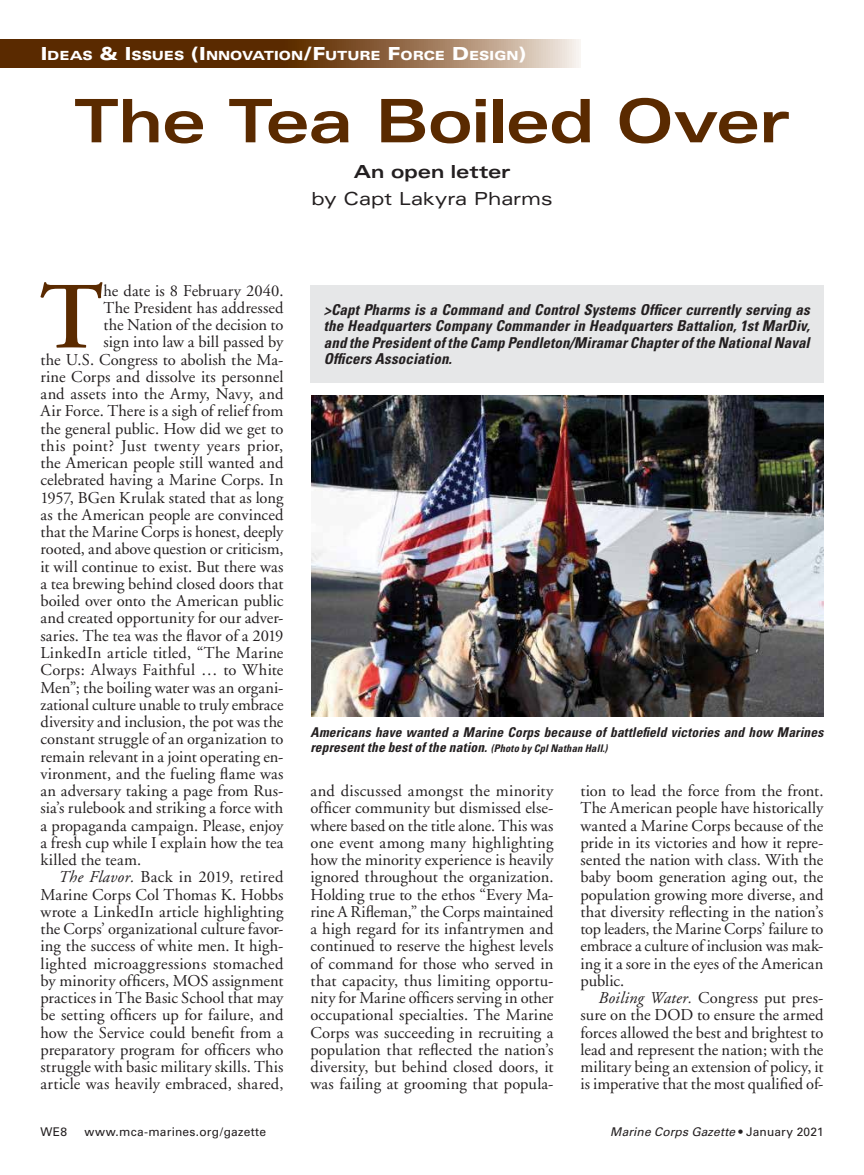
<style>
.page{position:relative;width:864px;height:1175px;background:#fff}
.page>*{position:absolute;margin:0;border:0;box-sizing:border-box;transform-origin:0 0}
.t1{font:600 94.5px "Adobe Garamond";color:#5a2a00}
.t2{font:700 expanded 60px "Univers";letter-spacing:-.015em;color:#5a2a00}
.t3{font:expanded 18px "Univers";letter-spacing:-.005em;color:#231f20}
.t4{font:700 expanded 18px "Univers";letter-spacing:-.005em;color:#231f20}
.t5{font:16.5px/17.2px "Adobe Garamond";letter-spacing:.005em;color:#231f20;text-align:justify}
.t6{font:16.5px "Adobe Garamond";letter-spacing:.025em;color:#231f20}
.t7{font:italic 700 condensed 15px/16.5px "Univers";letter-spacing:.01em;color:#231f20;text-align:justify}
.t8{font:italic 700 condensed 13.5px/15px "Univers";letter-spacing:.01em;color:#231f20}
.t9{font:900 expanded 12.6px "Univers";letter-spacing:-.005em;color:#fff}
.t10{font:12px "Univers";letter-spacing:.02em;color:#231f20}
.t11{font:italic 12px "Univers";letter-spacing:.015em;color:#231f20}
.s1{font-size:18px}
.s2{font-style:italic}
.s3{font-size:10.5px}
.s4{font-style:normal}
</style>
<div class="page">
<svg style="left:0;top:40px;width:580px;height:28px;background:#7f5632"></svg>
<div style="left:310px;top:285px;width:513px;height:97px;background:#e6e7e8"></div>
<img style="left:311px;top:395px;width:512px;height:322px">
<p class="t9" style="left:41px;top:48px;width:487px"><span class="s1">I</span>DEAS <span class="s1">&amp; I</span>SSUES <span class="s1">(I</span>NNOVATION<span class="s1">/F</span>UTURE <span class="s1">F</span>ORCE <span class="s1">D</span> ESIGN<span class="s1">)</span></p>
<h2 class="t2" style="left:74px;top:87px;width:717px">The Tea Boiled Over</h2>
<p class="t4" style="left:354px;top:162px;width:158px">An open letter</p>
<p class="t3" style="left:311px;top:188px;width:243px">by Capt Lakyra Pharms</p>
<h1 class="t1" style="left:39px;top:265px;width:66px">T</h1>
<p class="t5" style="left:104px;top:282px;width:181px">he date is 8 February 2040.</p>
<p class="t5" style="left:104px;top:299px;width:181px">The President has addressed</p>
<p class="t5" style="left:104px;top:317px;width:181px">the Nation of the decision to</p>
<p class="t5" style="left:104px;top:334px;width:181px">sign into law a bill passed by</p>
<p class="t5" style="left:40px;top:351px;width:244px">the U.S. Congress to abolish the Ma-</p>
<p class="t5" style="left:40px;top:368px;width:245px">rine Corps and dissolve its personnel</p>
<p class="t5" style="left:40px;top:386px;width:245px">and assets into the Army, Navy, and</p>
<p class="t5" style="left:40px;top:403px;width:244px">Air Force. There is a sigh of relief from</p>
<p class="t5" style="left:40px;top:420px;width:245px">the general public. How did we get to</p>
<p class="t6" style="left:40px;top:437px;width:244px">this point? Just twenty years prior,</p>
<p class="t5" style="left:40px;top:454px;width:244px">the American people still wanted and</p>
<p class="t5" style="left:40px;top:472px;width:245px">celebrated having a Marine Corps. In</p>
<p class="t5" style="left:40px;top:489px;width:244px">1957, BGen Krulak stated that as long</p>
<p class="t5" style="left:40px;top:506px;width:244px">as the American people are convinced</p>
<p class="t5" style="left:40px;top:524px;width:244px">that the Marine Corps is honest, deeply</p>
<p class="t5" style="left:40px;top:541px;width:244px">rooted, and above question or criticism,</p>
<p class="t5" style="left:40px;top:558px;width:245px">it will continue to exist. But there was</p>
<p class="t5" style="left:40px;top:575px;width:245px">a tea brewing behind closed doors that</p>
<p class="t5" style="left:40px;top:593px;width:244px">boiled over onto the American public</p>
<p class="t5" style="left:40px;top:610px;width:244px">and created opportunity for our adver-</p>
<p class="t5" style="left:40px;top:627px;width:245px">saries. The tea was the flavor of a 2019</p>
<p class="t5" style="left:40px;top:644px;width:244px">LinkedIn article titled, “The Marine</p>
<p class="t5" style="left:40px;top:662px;width:244px">Corps: Always Faithful … to White</p>
<p class="t5" style="left:40px;top:679px;width:245px">Men”; the boiling water was an organi-</p>
<p class="t5" style="left:40px;top:696px;width:245px">zational culture unable to truly embrace</p>
<p class="t5" style="left:40px;top:713px;width:244px">diversity and inclusion, the pot was the</p>
<p class="t5" style="left:40px;top:731px;width:244px">constant struggle of an organization to</p>
<p class="t5" style="left:40px;top:748px;width:245px">remain relevant in a joint operating en-</p>
<p class="t5" style="left:40px;top:765px;width:245px">vironment, and the fueling flame was</p>
<p class="t5" style="left:40px;top:782px;width:244px">an adversary taking a page from Rus-</p>
<p class="t5" style="left:40px;top:800px;width:244px">sia’s rulebook and striking a force with</p>
<p class="t5" style="left:40px;top:817px;width:244px">a propaganda campaign. Please, enjoy</p>
<p class="t5" style="left:40px;top:834px;width:245px">a fresh cup while I explain how the tea</p>
<p class="t5" style="left:40px;top:851px;width:102px">killed the team.</p>
<p class="t5" style="left:59px;top:869px;width:226px"><span class="s2">The Flavor.</span> Back in 2019, retired</p>
<p class="t5" style="left:40px;top:886px;width:245px">Marine Corps Col Thomas K. Hobbs</p>
<p class="t5" style="left:40px;top:903px;width:244px">wrote a LinkedIn article highlighting</p>
<p class="t5" style="left:40px;top:920px;width:245px">the Corps’ organizational culture favor-</p>
<p class="t5" style="left:40px;top:938px;width:244px">ing the success of white men. It high-</p>
<p class="t5" style="left:40px;top:955px;width:245px">lighted microaggressions stomached</p>
<p class="t5" style="left:40px;top:972px;width:245px">by minority officers, MOS assignment</p>
<p class="t5" style="left:40px;top:989px;width:245px">practices in The Basic School that may</p>
<p class="t5" style="left:40px;top:1007px;width:245px">be setting officers up for failure, and</p>
<p class="t5" style="left:40px;top:1024px;width:245px">how the Service could benefit from a</p>
<p class="t5" style="left:40px;top:1041px;width:245px">preparatory program for officers who</p>
<p class="t5" style="left:40px;top:1058px;width:245px">struggle with basic military skills. This</p>
<p class="t5" style="left:40px;top:1076px;width:244px">article was heavily embraced, shared,</p>
<p class="t7" style="left:324px;top:301px;width:488px">&gt;Capt Pharms is a Command and Control Systems Officer currently serving as the Headquarters Company Commander in Headquarters Battalion, 1st MarDiv, and the President of the Camp Pendleton/Miramar Chapter of the National Naval Officers Association.</p>
<p class="t8" style="left:310px;top:724px;width:514px">Americans have wanted a Marine Corps because of battlefield victories and how Marines represent the best of the nation. <span class="s3">(Photo by Cpl Nathan Hall.)</span></p>
<p class="t5" style="left:310px;top:782px;width:245px">and discussed amongst the minority officer community but dismissed else&shy;where based on the title alone. This was one event among many highlighting how the minority experience is heavily ignored throughout the organization.<br>Holding true to the ethos “Every Ma&shy;rine A Rifleman,” the Corps maintained a high regard for its infantrymen and continued to reserve the highest levels of command for those who served in that capacity, thus limiting opportu&shy;nity for Marine officers serving in other occupational specialties. The Marine Corps was succeeding in recruiting a population that reflected the nation’s diversity, but behind closed doors, it was failing at grooming that popula-</p>
<p class="t5" style="left:580px;top:782px;width:245px">tion to lead the force from the front.<br>The American people have historically wanted a Marine Corps because of the pride in its victories and how it repre&shy;sented the nation with class. With the baby boom generation aging out, the population growing more diverse, and that diversity reflecting in the nation’s top leaders, the Marine Corps’ failure to embrace a culture of inclusion was mak&shy;ing it a sore in the eyes of the American public.</p>
<p class="t5" style="left:580px;top:989px;width:245px;text-indent:18px"><span class="s2">Boiling Water.</span> Congress put pres&shy;sure on the DOD to ensure the armed forces allowed the best and brightest to lead and represent the nation; with the military being an extension of policy, it is imperative that the most qualified of-</p>
<p class="t10" style="left:40px;top:1124px;width:28px">WE8</p>
<p class="t10" style="left:84px;top:1124px;width:183px">www.mca-marines.org/gazette</p>
<p class="t11" style="left:610px;top:1124px;width:215px">Marine Corps Gazette <span class="s4">• January 2021</span></p>
</div>
